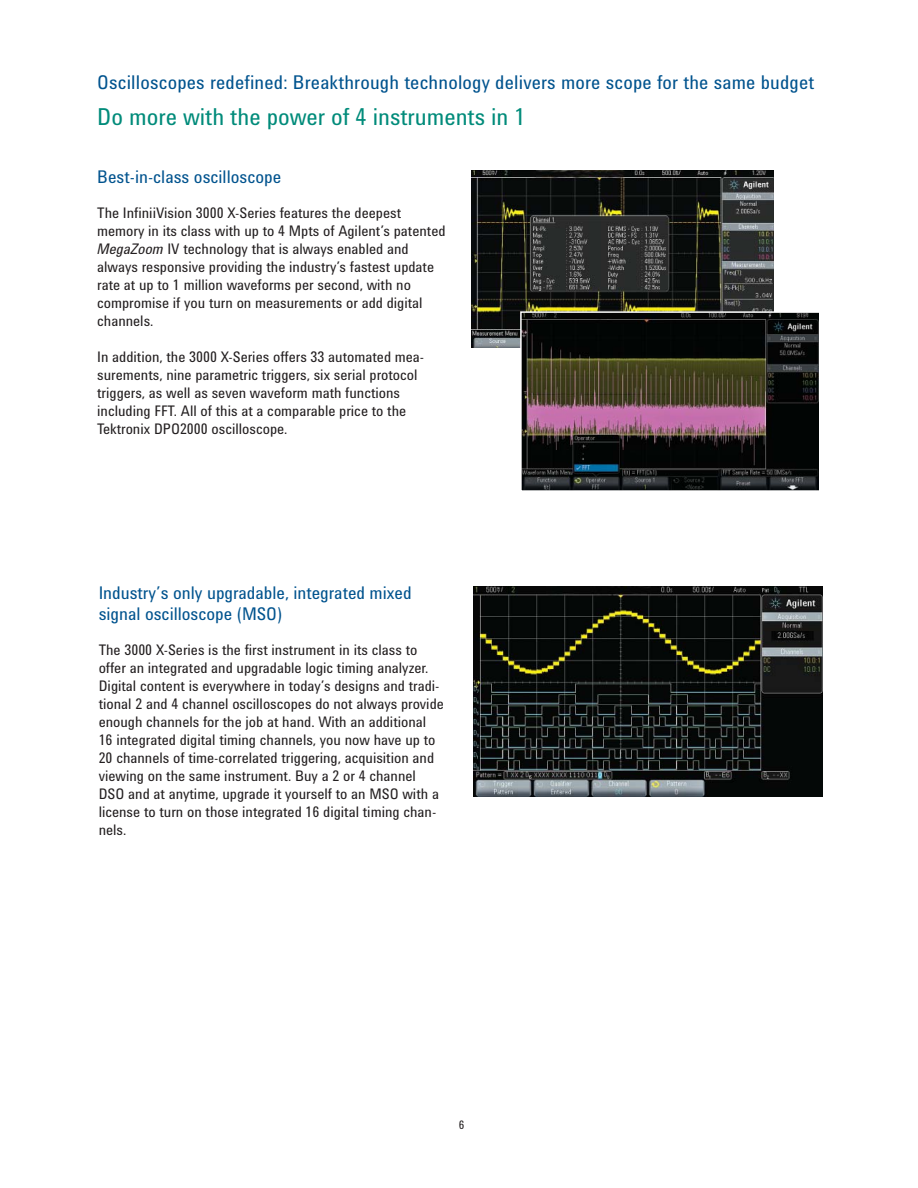
<style>
.page{position:relative;width:918px;height:1188px;background:#fff}
.page>*{position:absolute;margin:0;border:0;box-sizing:border-box;transform-origin:0 0}
.t1{font:24px "Agilent Condensed CFF";color:#008b7a}
.t2{font:19.5px "Agilent Condensed CFF";letter-spacing:.01em;color:#00538e}
.t3{font:18px/21px "Agilent Condensed CFF";color:#00538e}
.t4{font:15px/18px "Agilent Condensed CFF";color:#231f20}
.t5{font:12px "Agilent Condensed CFF";color:#231f20}
.s1{font-style:italic}
</style>
<div class="page">
<img style="left:472px;top:170px;width:302px;height:178px">
<svg style="left:519px;top:311px;width:300px;height:180px;background:#352d2c"></svg>
<img style="left:473px;top:587px;width:349px;height:209px">
<h2 class="t2" style="left:97px;top:75px;width:719px">Oscilloscopes redefined: Breakthrough technology delivers more scope for the same budget</h2>
<h1 class="t1" style="left:97px;top:108px;width:430px">Do more with the power of 4 instruments in 1</h1>
<p class="t3" style="left:97px;top:168px;width:186px">Best-in-class oscilloscope</p>
<p class="t4" style="left:97px;top:205px;width:350px">The InfiniiVision 3000 X-Series features the deepest memory in its class with up to 4 Mpts of Agilent’s patented <span class="s1">MegaZoom</span> IV technology that is always enabled and always responsive providing the industry’s fastest update rate at up to 1 million waveforms per second, with no compromise if you turn on measurements or add digital channels.</p>
<p class="t4" style="left:97px;top:349px;width:329px">In addition, the 3000 X-Series offers 33 automated mea&shy;surements, nine parametric triggers, six serial protocol triggers, as well as seven waveform math functions including FFT. All of this at a comparable price to the Tektronix DPO2000 oscilloscope.</p>
<p class="t3" style="left:99px;top:585px;width:314px">Industry’s only upgradable, integrated mixed signal oscilloscope (MSO)</p>
<p class="t4" style="left:99px;top:643px;width:347px">The 3000 X-Series is the first instrument in its class to offer an integrated and upgradable logic timing analyzer.<br>Digital content is everywhere in today’s designs and tradi&shy;tional 2 and 4 channel oscilloscopes do not always provide enough channels for the job at hand. With an additional 16 integrated digital timing channels, you now have up to 20 channels of time-correlated triggering, acquisition and viewing on the same instrument. Buy a 2 or 4 channel DSO and at anytime, upgrade it yourself to an MSO with a license to turn on those integrated 16 digital timing chan&shy;nels.</p>
<p class="t5" style="left:459px;top:1120px;width:7px">6</p>
</div>
